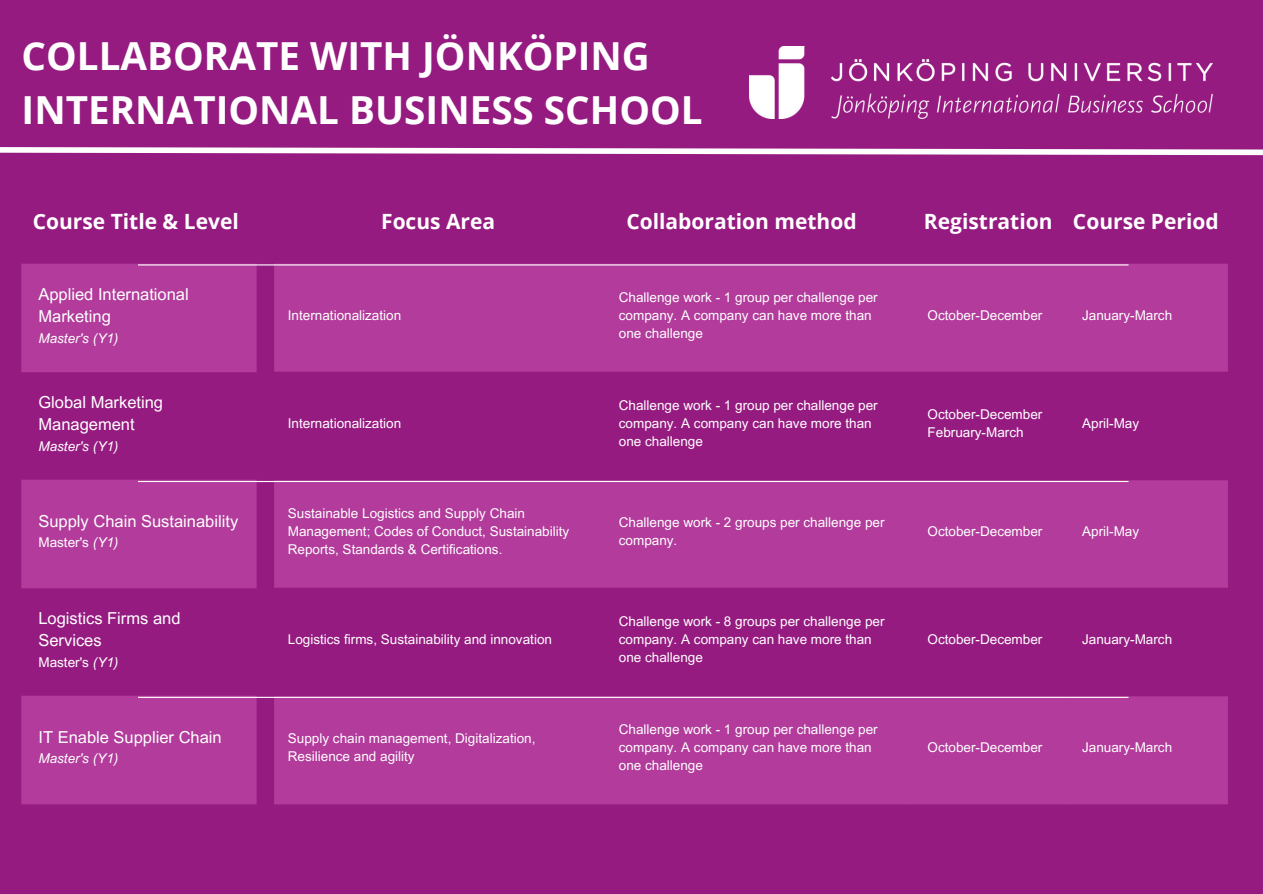
<style>
.page{position:relative;width:1263px;height:894px;background:#fff}
.page>*{position:absolute;margin:0;border:0;box-sizing:border-box;transform-origin:0 0}
.t1{font:700 38.55px/54px "Open Sans";color:#fff}
.t2{font:700 21px "Open Sans";color:#fff}
.t3{font:16.5px/22.5px "Arial MT Pro";color:#fff}
.t4{font:13.5px/18px "Arial MT Pro";color:#fff}
.t5{font:italic 13.5px "Arial MT Pro";color:#fff}
.s1{font-style:italic}
</style>
<div class="page">
<div style="left:0;top:0;width:1263px;height:893px;background:#961b81"></div>
<svg style="left:22px;top:264px;width:235px;height:540px;fill:#b23b9b"></svg>
<svg style="left:0;top:147px;width:1263px;height:9px"></svg>
<div style="left:274px;top:265px;width:328px;height:539px;background:#b23b9b"></div>
<svg style="left:274px;top:371px;width:328px;height:325px"></svg>
<div style="left:602px;top:265px;width:309px;height:539px;background:#b23b9b"></div>
<svg style="left:602px;top:371px;width:309px;height:325px"></svg>
<div style="left:911px;top:264px;width:317px;height:540px;background:#b23b9b"></div>
<svg style="left:911px;top:371px;width:317px;height:325px"></svg>
<hr style="left:138px;top:481px;width:990px;height:1px;background:#fff">
<hr style="left:138px;top:696px;width:990px;height:1px;background:#fff">
<img style="left:750px;top:47px;width:462px;height:72px">
<hr style="left:138px;top:264px;width:990px;height:1px;background:#fff">
<p class="t1" style="left:22px;top:28px;width:682px">COLLABORATE WITH JÖNKÖPING<br>INTERNATIONAL BUSINESS SCHOOL</p>
<p class="t2" style="left:33px;top:206px;width:208px">Course Title &amp; Level</p>
<h1 class="t3" style="left:38px;top:285px;width:152px">Applied International<br>Marketing</h1>
<p class="t5" style="left:38px;top:333px;width:81px">Master's (Y1)</p>
<p class="t3" style="left:38px;top:393px;width:126px">Global Marketing<br>Management</p>
<p class="t5" style="left:38px;top:440px;width:81px">Master's (Y1)</p>
<p class="t3" style="left:38px;top:512px;width:201px">Supply Chain Sustainability</p>
<p class="t4" style="left:38px;top:535px;width:81px">Master's <span class="s1">(Y1)</span></p>
<p class="t3" style="left:38px;top:608px;width:144px">Logistics Firms and<br>Services</p>
<p class="t4" style="left:38px;top:654px;width:81px">Master's <span class="s1">(Y1)</span></p>
<p class="t3" style="left:38px;top:728px;width:185px">IT Enable Supplier Chain</p>
<p class="t5" style="left:38px;top:753px;width:81px">Master's (Y1)</p>
<p class="t2" style="left:381px;top:206px;width:116px">Focus Area</p>
<p class="t2" style="left:626px;top:206px;width:232px">Collaboration method</p>
<p class="t2" style="left:924px;top:206px;width:130px">Registration</p>
<p class="t2" style="left:1073px;top:206px;width:147px">Course Period</p>
<p class="t4" style="left:288px;top:308px;width:115px">Internationalization</p>
<p class="t4" style="left:288px;top:416px;width:115px">Internationalization</p>
<p class="t4" style="left:288px;top:506px;width:283px">Sustainable Logistics and Supply Chain<br>Management; Codes of Conduct, Sustainability<br>Reports, Standards &amp; Certifications.</p>
<p class="t4" style="left:288px;top:632px;width:266px">Logistics firms, Sustainability and innovation</p>
<p class="t4" style="left:288px;top:731px;width:249px">Supply chain management, Digitalization,<br>Resilience and agility</p>
<p class="t4" style="left:619px;top:290px;width:260px">Challenge work - 1 group per challenge per company. A company can have more than one challenge</p>
<p class="t4" style="left:619px;top:398px;width:260px">Challenge work - 1 group per challenge per company. A company can have more than one challenge</p>
<p class="t4" style="left:619px;top:515px;width:267px">Challenge work - 2 groups per challenge per company.</p>
<p class="t4" style="left:619px;top:614px;width:267px">Challenge work - 8 groups per challenge per company. A company can have more than one challenge</p>
<p class="t4" style="left:619px;top:722px;width:260px">Challenge work - 1 group per challenge per company. A company can have more than one challenge</p>
<p class="t4" style="left:928px;top:308px;width:116px">October-December</p>
<p class="t4" style="left:1082px;top:308px;width:92px">January-March</p>
<p class="t4" style="left:928px;top:407px;width:116px">October-December<br>February-March</p>
<p class="t4" style="left:1082px;top:416px;width:58px">April-May</p>
<p class="t4" style="left:928px;top:524px;width:116px">October-December</p>
<p class="t4" style="left:1082px;top:524px;width:58px">April-May</p>
<p class="t4" style="left:928px;top:632px;width:116px">October-December</p>
<p class="t4" style="left:1082px;top:632px;width:92px">January-March</p>
<p class="t4" style="left:928px;top:740px;width:116px">October-December</p>
<p class="t4" style="left:1082px;top:740px;width:92px">January-March</p>
</div>
